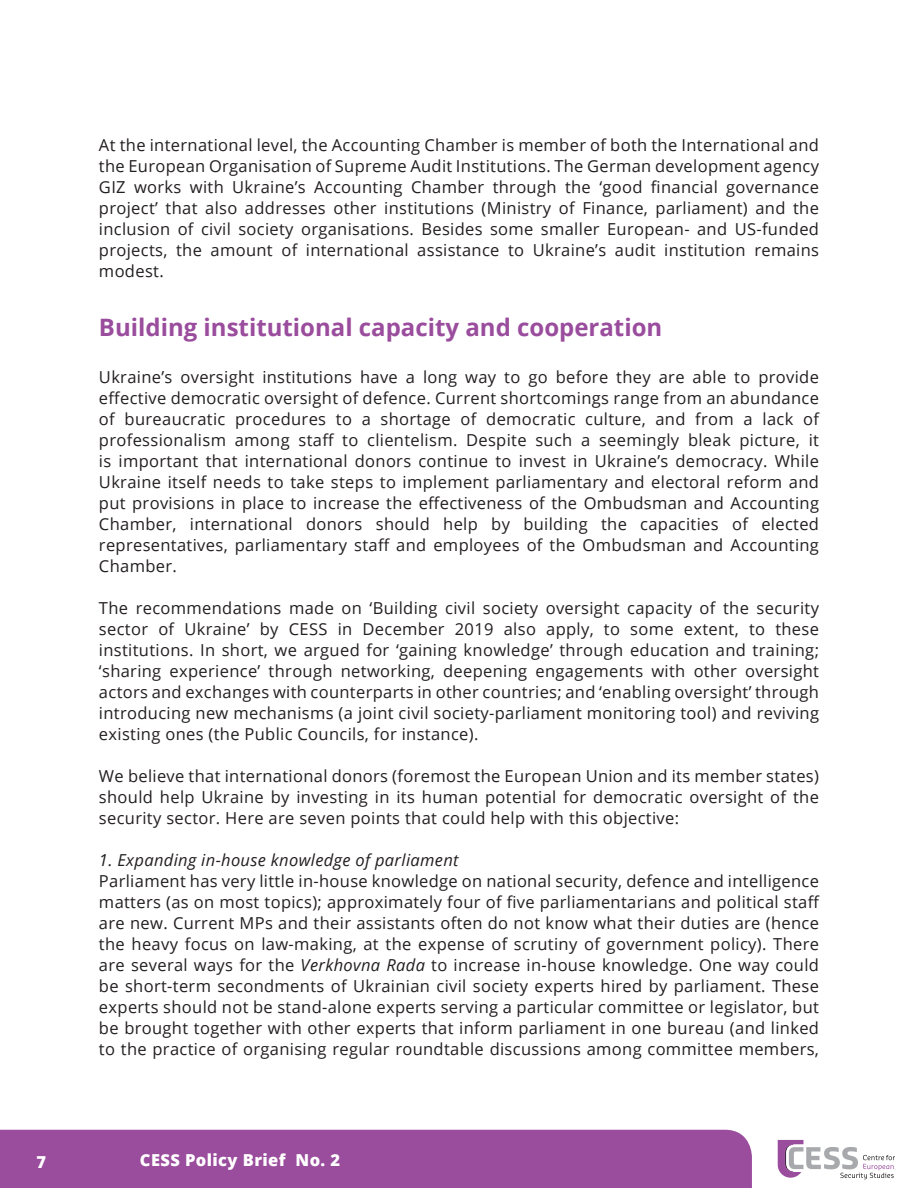
<style>
.page{position:relative;width:918px;height:1188px;background:#fff}
.page>*{position:absolute;margin:0;border:0;box-sizing:border-box;transform-origin:0 0}
.t1{font:700 24px "Open Sans";color:#9a4c9d}
.t2{font:16.5px/21px "Open Sans";letter-spacing:.02em;color:#231f20;text-align:justify}
.t3{font:italic 16.5px "Open Sans";letter-spacing:.02em;color:#231f20}
.t4{font:800 16.5px "Open Sans";letter-spacing:.025em;color:#fff}
.s1{font-style:italic}
</style>
<div class="page">
<div style="left:0;top:1130px;width:752px;height:58px;background:#9a4c9d"></div>
<svg style="left:778px;top:1140px;width:117px;height:39px"></svg>
<p class="t2" style="left:99px;top:134px;width:722px">At the international level, the Accounting Chamber is member of both the International and the European Organisation of Supreme Audit Institutions. The German development agency GIZ works with Ukraine’s Accounting Chamber through the ‘good financial governance project’ that also addresses other institutions (Ministry of Finance, parliament) and the inclusion of civil society organisations. Besides some smaller European- and US-funded projects, the amount of international assistance to Ukraine’s audit institution remains modest.</p>
<h1 class="t1" style="left:99px;top:311px;width:565px">Building institutional capacity and cooperation</h1>
<p class="t2" style="left:99px;top:366px;width:722px">Ukraine’s oversight institutions have a long way to go before they are able to provide effective democratic oversight of defence. Current shortcomings range from an abundance of bureaucratic procedures to a shortage of democratic culture, and from a lack of professionalism among staff to clientelism. Despite such a seemingly bleak picture, it is important that international donors continue to invest in Ukraine’s democracy. While Ukraine itself needs to take steps to implement parliamentary and electoral reform and put provisions in place to increase the effectiveness of the Ombudsman and Accounting Chamber, international donors should help by building the capacities of elected representatives, parliamentary staff and employees of the Ombudsman and Accounting Chamber.</p>
<p class="t2" style="left:99px;top:597px;width:722px">The recommendations made on ‘Building civil society oversight capacity of the security sector of Ukraine’ by CESS in December 2019 also apply, to some extent, to these institutions. In short, we argued for ‘gaining knowledge’ through education and training; ‘sharing experience’ through networking, deepening engagements with other oversight actors and exchanges with counterparts in other countries; and ‘enabling oversight’ through introducing new mechanisms (a joint civil society-parliament monitoring tool) and reviving existing ones (the Public Councils, for instance).</p>
<p class="t2" style="left:99px;top:765px;width:722px">We believe that international donors (foremost the European Union and its member states) should help Ukraine by investing in its human potential for democratic oversight of the security sector. Here are seven points that could help with this objective:</p>
<p class="t3" style="left:99px;top:848px;width:361px">1. Expanding in-house knowledge of parliament</p>
<p class="t2" style="left:99px;top:870px;width:722px">Parliament has very little in-house knowledge on national security, defence and intelligence matters (as on most topics); approximately four of five parliamentarians and political staff are new. Current MPs and their assistants often do not know what their duties are (hence the heavy focus on law-making, at the expense of scrutiny of government policy). There are several ways for the <span class="s1">Verkhovna Rada</span> to increase in-house knowledge. One way could be short-term secondments of Ukrainian civil society experts hired by parliament. These experts should not be stand-alone experts serving a particular committee or legislator, but be brought together with other experts that inform parliament in one bureau (and linked to the practice of organising regular roundtable discussions among committee members,</p>
<p class="t4" style="left:37px;top:1149px;width:11px">7</p>
<p class="t4" style="left:140px;top:1147px;width:202px">CESS Policy Brief No. 2</p>
</div>
